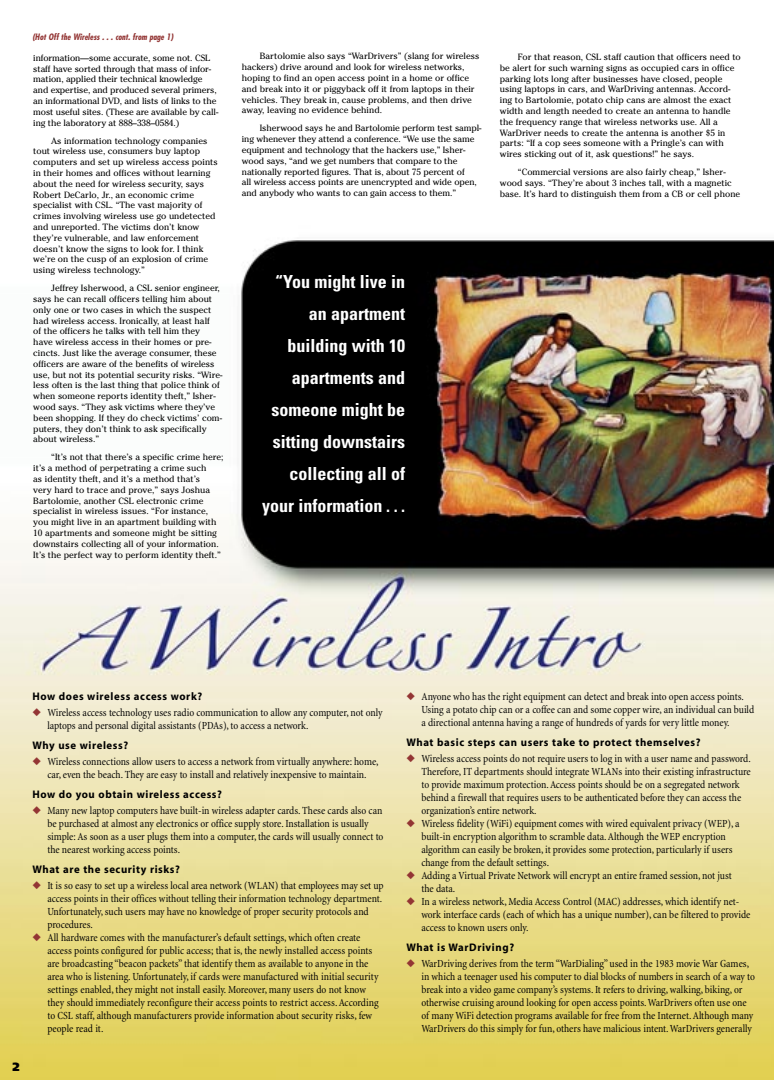
<style>
.page{position:relative;width:774px;height:1080px;background:#fff}
.page>*{position:absolute;margin:0;border:0;box-sizing:border-box;transform-origin:0 0}
.t1{font:700 condensed 18px/32px "Univers";color:#fff;text-align:right}
.t2{font:900 12px "Frutiger";color:#000}
.t3{font:condensed 11px/13px "Minion";color:#000}
.t4{font:700 11px "Myriad";letter-spacing:.055em;color:#000}
.t5{font:9px/10.8px "Cheltenham";color:#000}
.t6{font:italic 700 condensed 8.6px "Futura";color:#933534}
.s1{color:#933534}
</style>
<div class="page">
<img style="left:0;top:240px;width:774px;height:840px">
<p class="t6" style="left:32px;top:33px;width:142px">(Hot Off the Wireless . . . cont. from page 1)</p>
<p class="t5" style="left:33px;top:53px;width:187px">information—some accurate, some not. CSL staff have sorted through that mass of infor&shy;mation, applied their technical knowledge and expertise, and produced several primers, an informational DVD, and lists of links to the most useful sites. (These are available by call&shy;ing the laboratory at 888–338–0584.)</p>
<p class="t5" style="left:33px;top:136px;width:186px;text-indent:18px">As information technology companies tout wireless use, consumers buy laptop computers and set up wireless access points in their homes and offices without learning about the need for wireless security, says Robert DeCarlo, Jr., an economic crime specialist with CSL. “The vast majority of crimes involving wireless use go undetected and unreported. The victims don’t know they’re vulnerable, and law enforcement doesn’t know the signs to look for. I think we’re on the cusp of an explosion of crime using wireless technology.”</p>
<p class="t5" style="left:33px;top:284px;width:191px;text-indent:18px">Jeffrey Isherwood, a CSL senior engineer, says he can recall officers telling him about only one or two cases in which the suspect had wireless access. Ironically, at least half<br>of the officers he talks with tell him they<br>have wireless access in their homes or pre&shy;cincts. Just like the average consumer, these officers are aware of the benefits of wireless use, but not its potential security risks. “Wire&shy;less often is the last thing that police think of when someone reports identity theft,” Isher&shy;wood says. “They ask victims where they’ve been shopping. If they do check victims’ com&shy;puters, they don’t think to ask specifically about wireless.”</p>
<p class="t5" style="left:33px;top:453px;width:192px;text-indent:18px">“It’s not that there’s a specific crime here; it’s a method of perpetrating a crime such<br>as identity theft, and it’s a method that’s<br>very hard to trace and prove,” says Joshua Bartolomie, another CSL electronic crime specialist in wireless issues. “For instance, you might live in an apartment building with 10 apartments and someone might be sitting downstairs collecting all of your information.<br>It’s the perfect way to perform identity theft.”</p>
<p class="t5" style="left:242px;top:52px;width:239px;text-indent:18px">Bartolomie also says “WarDrivers” (slang for wireless hackers) drive around and look for wireless networks, hoping to find an open access point in a home or office and break into it or piggyback off it from laptops in their vehicles. They break in, cause problems, and then drive away, leaving no evidence behind.</p>
<p class="t5" style="left:242px;top:124px;width:241px;text-indent:18px">Isherwood says he and Bartolomie perform test sampl&shy;ing whenever they attend a conference. “We use the same equipment and technology that the hackers use,” Isher&shy;wood says, “and we get numbers that compare to the nationally reported figures. That is, about 75 percent of<br>all wireless access points are unencrypted and wide open, and anybody who wants to can gain access to them.”</p>
<p class="t5" style="left:500px;top:52px;width:242px;text-indent:18px">For that reason, CSL staff caution that officers need to be alert for such warning signs as occupied cars in office parking lots long after businesses have closed, people using laptops in cars, and WarDriving antennas. Accord&shy;ing to Bartolomie, potato chip cans are almost the exact width and length needed to create an antenna to handle the frequency range that wireless networks use. All a WarDriver needs to create the antenna is another $5 in parts: “If a cop sees someone with a Pringle’s can with wires sticking out of it, ask questions!” he says.</p>
<p class="t5" style="left:500px;top:168px;width:242px;text-indent:18px">“Commercial versions are also fairly cheap,” Isher&shy;wood says. “They’re about 3 inches tall, with a magnetic base. It’s hard to distinguish them from a CB or cell phone</p>
<h1 class="t1" style="left:262px;top:267px;width:145px">“You might live in an apartment building with 10 apartments and someone might be sitting downstairs collecting all of your information . . .</h1>
<h2 class="t2" style="left:13px;top:1062px;width:9px">2</h2>
<p class="t4" style="left:32px;top:692px;width:171px">How does wireless access work?</p>
<p class="t3" style="left:47px;top:707px;width:337px;text-indent:-15px"><span class="s1">◆</span> Wireless access technology uses radio communication to allow any computer, not only laptops and personal digital assistants (PDAs), to access a network.</p>
<p class="t4" style="left:32px;top:741px;width:97px">Why use wireless?</p>
<p class="t3" style="left:32px;top:756px;width:348px;text-align:center"><span class="s1">◆</span> Wireless connections allow users to access a network from virtually anywhere: home, car, even the beach. They are easy to install and relatively inexpensive to maintain.</p>
<p class="t4" style="left:32px;top:790px;width:191px">How do you obtain wireless access?</p>
<p class="t3" style="left:47px;top:805px;width:338px;text-indent:-15px"><span class="s1">◆</span> Many new laptop computers have built-in wireless adapter cards. These cards also can be purchased at almost any electronics or office supply store. Installation is usually simple: As soon as a user plugs them into a computer, the cards will usually connect to the nearest working access points.</p>
<p class="t4" style="left:32px;top:865px;width:149px">What are the security risks?</p>
<p class="t3" style="left:47px;top:880px;width:338px;text-indent:-15px"><span class="s1">◆</span> It is so easy to set up a wireless local area network (WLAN) that employees may set up access points in their offices without telling their information technology department.<br>Unfortunately, such users may have no knowledge of proper security protocols and procedures.</p>
<p class="t3" style="left:47px;top:932px;width:333px;text-indent:-15px"><span class="s1">◆</span> All hardware comes with the manufacturer’s default settings, which often create access points configured for public access; that is, the newly installed access points are broadcasting “beacon packets” that identify them as available to anyone in the area who is listening. Unfortunately, if cards were manufactured with initial security settings enabled, they might not install easily. Moreover, many users do not know they should immediately reconfigure their access points to restrict access. According to CSL staff, although manufacturers provide information about security risks, few people read it.</p>
<p class="t3" style="left:421px;top:691px;width:334px;text-indent:-15px"><span class="s1">◆</span> Anyone who has the right equipment can detect and break into open access points.<br>Using a potato chip can or a coffee can and some copper wire, an individual can build a directional antenna having a range of hundreds of yards for very little money.</p>
<p class="t4" style="left:406px;top:738px;width:296px">What basic steps can users take to protect themselves?</p>
<p class="t3" style="left:421px;top:753px;width:331px;text-indent:-15px"><span class="s1">◆</span> Wireless access points do not require users to log in with a user name and password.<br>Therefore, IT departments should integrate WLANs into their existing infrastructure to provide maximum protection. Access points should be on a segregated network behind a firewall that requires users to be authenticated before they can access the organization’s entire network.</p>
<p class="t3" style="left:421px;top:818px;width:320px;text-indent:-15px"><span class="s1">◆</span> Wireless fidelity (WiFi) equipment comes with wired equivalent privacy (WEP), a built-in encryption algorithm to scramble data. Although the WEP encryption algorithm can easily be broken, it provides some protection, particularly if users change from the default settings.</p>
<p class="t3" style="left:421px;top:870px;width:312px;text-indent:-15px"><span class="s1">◆</span> Adding a Virtual Private Network will encrypt an entire framed session, not just the data.</p>
<p class="t3" style="left:421px;top:896px;width:331px;text-indent:-15px"><span class="s1">◆</span> In a wireless network, Media Access Control (MAC) addresses, which identify net&shy;work interface cards (each of which has a unique number), can be filtered to provide access to known users only.</p>
<p class="t4" style="left:406px;top:943px;width:109px">What is WarDriving?</p>
<p class="t3" style="left:421px;top:958px;width:335px;text-indent:-15px"><span class="s1">◆</span> WarDriving derives from the term “WarDialing” used in the 1983 movie War Games, in which a teenager used his computer to dial blocks of numbers in search of a way to break into a video game company’s systems. It refers to driving, walking, biking, or otherwise cruising around looking for open access points. WarDrivers often use one of many WiFi detection programs available for free from the Internet. Although many WarDrivers do this simply for fun, others have malicious intent. WarDrivers generally</p>
</div>
